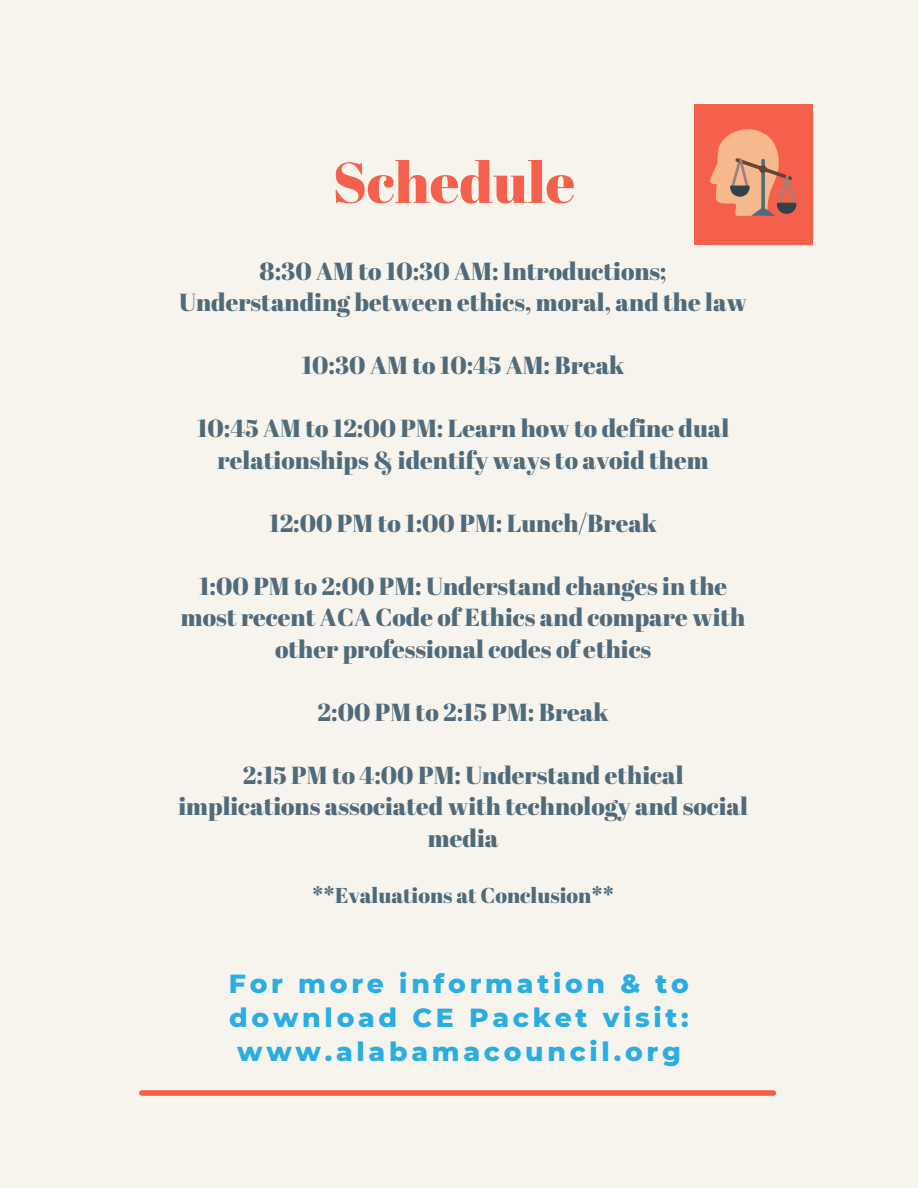
<style>
.page{position:relative;width:918px;height:1188px;background:#f7f4ee}
.page>*{position:absolute;margin:0;border:0;box-sizing:border-box;transform-origin:0 0}
.t1{font:57.3px "Abril Fatface";color:#f4604b}
.t2{font:800 26.7px/33.8px "Montserrat";letter-spacing:.14em;color:#2aade2;text-align:justify}
.t3{font:24.6px/31.5px "Abril Fatface";color:#4f6a79;text-align:center}
.t4{font:21.45px "Abril Fatface";color:#4f6a79}
</style>
<div class="page">
<div style="left:694px;top:104px;width:119px;height:141px;background:#f4604b"></div>
<div style="left:142px;top:1090px;width:631px;height:6px;background:#f4604b"></div>
<svg style="left:710px;top:129px;width:86px;height:87px"></svg>
<div style="left:759px;top:165px;width:8px;height:8px;background:#67423a;border-radius:50%"></div>
<h1 class="t1" style="left:333px;top:142px;width:244px">Schedule</h1>
<p class="t3" style="left:179px;top:254px;width:569px">8:30 AM to 10:30 AM: Introductions;<br>Understanding between ethics, moral, and the law</p>
<p class="t3" style="left:302px;top:349px;width:324px">10:30 AM to 10:45 AM: Break</p>
<p class="t3" style="left:197px;top:412px;width:534px">10:45 AM to 12:00 PM: Learn how to define dual relationships &amp; identify ways to avoid them</p>
<p class="t3" style="left:269px;top:506px;width:390px">12:00 PM to 1:00 PM: Lunch/Break</p>
<p class="t3" style="left:181px;top:569px;width:566px">1:00 PM to 2:00 PM: Understand changes in the most recent ACA Code of Ethics and compare with other professional codes of ethics</p>
<p class="t3" style="left:318px;top:695px;width:293px">2:00 PM to 2:15 PM: Break</p>
<p class="t3" style="left:178px;top:758px;width:571px">2:15 PM to 4:00 PM: Understand ethical implications associated with technology and social media</p>
<p class="t4" style="left:312px;top:880px;width:303px">**Evaluations at Conclusion**</p>
<p class="t2" style="left:229px;top:967px;width:462px">For more information &amp; to download CE Packet visit: www.alabamacouncil.org</p>
</div>
